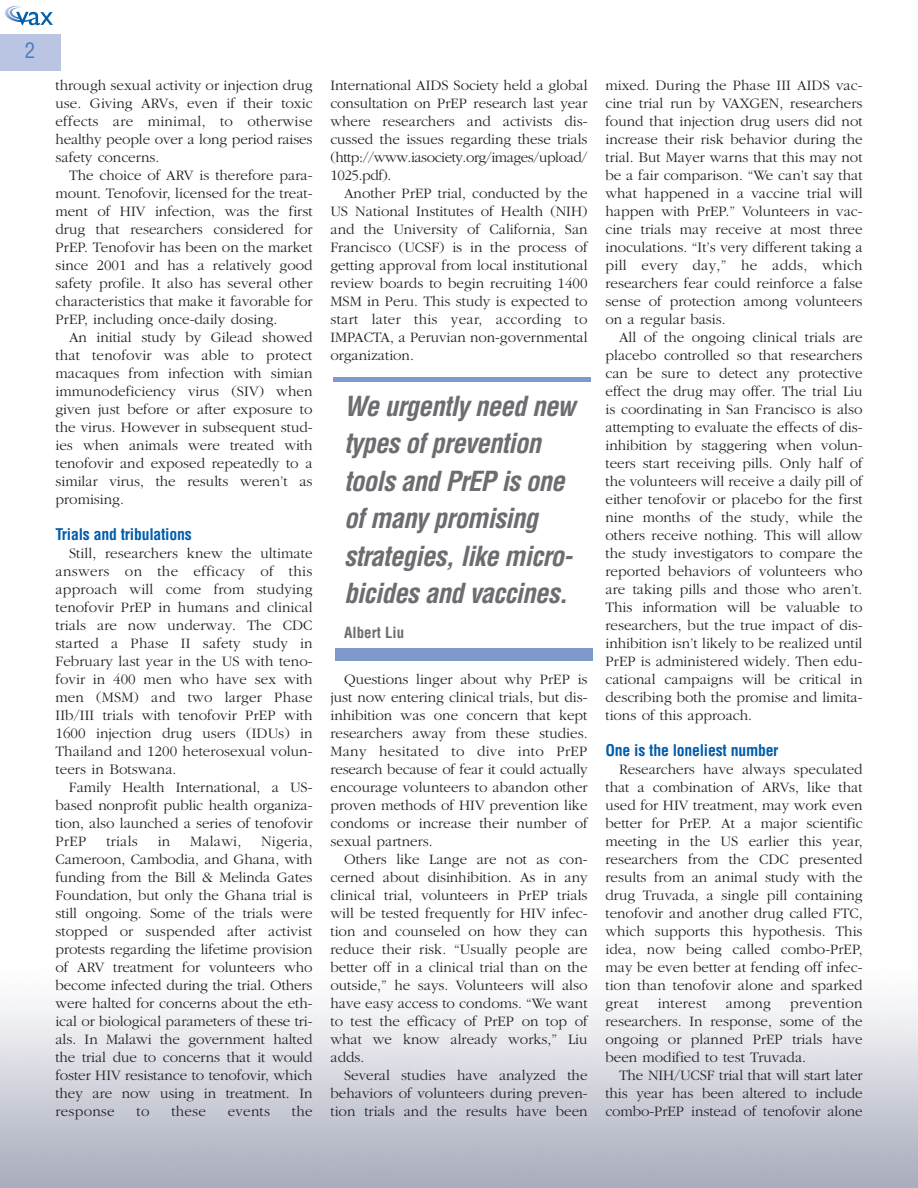
<style>
.page{position:relative;width:918px;height:1188px;background:#fff}
.page>*{position:absolute;margin:0;border:0;box-sizing:border-box;transform-origin:0 0}
.t1{font:italic 700 condensed 27px/37.5px "Helvetica";letter-spacing:-.03em;color:#6c6d70}
.t2{font:condensed 21px "Helvetica";color:#517dbd}
.t3{font:700 condensed 15.75px "Helvetica";letter-spacing:-.015em;color:#015dab}
.t4{font:300 15px/18px "Garamond";color:#231f20;text-align:justify}
.t5{font:700 condensed 15px "Helvetica";color:#6c6d70}
.t6{font:300 15px "Garamond";letter-spacing:.02em;color:#231f20}
</style>
<div class="page">
<div style="left:0;top:0;width:61px;height:71px;background:#b9c5e3"></div>
<div style="left:0;top:0;width:61px;height:34px;background:#fff"></div>
<img style="left:5px;top:5px;width:48px;height:21px">
<div style="left:336px;top:648px;width:257px;height:12px;background:#7f99cd"></div>
<hr style="left:333px;top:377px;width:258px;height:4px;background:#7f99cd">
<h2 class="t2" style="left:25px;top:42px;width:12px">2</h2>
<p class="t4" style="left:56px;top:76px;width:259px">through sexual activity or injection drug use. Giving ARVs, even if their toxic effects are minimal, to otherwise healthy people over a long period raises safety concerns.</p>
<p class="t4" style="left:56px;top:166px;width:259px;text-indent:14px">The choice of ARV is therefore para&shy;mount. Tenofovir, licensed for the treat&shy;ment of HIV infection, was the first drug that researchers considered for PrEP. Tenofovir has been on the market since 2001 and has a relatively good safety profile. It also has several other characteristics that make it favorable for PrEP, including once-daily dosing.</p>
<p class="t4" style="left:56px;top:328px;width:259px;text-indent:14px">An initial study by Gilead showed that tenofovir was able to protect macaques from infection with simian immunodeficiency virus (SIV) when given just before or after exposure to the virus. However in subsequent stud&shy;ies when animals were treated with tenofovir and exposed repeatedly to a similar virus, the results weren’t as promising.</p>
<p class="t3" style="left:56px;top:528px;width:138px">Trials and tribulations</p>
<p class="t4" style="left:55px;top:544px;width:259px;text-indent:14px">Still, researchers knew the ultimate answers on the efficacy of this approach will come from studying tenofovir PrEP in humans and clinical trials are now underway. The CDC started a Phase II safety study in February last year in the US with teno&shy;fovir in 400 men who have sex with men (MSM) and two larger Phase IIb/III trials with tenofovir PrEP with 1600 injection drug users (IDUs) in Thailand and 1200 heterosexual volun&shy;teers in Botswana.</p>
<p class="t4" style="left:55px;top:778px;width:259px;text-indent:14px">Family Health International, a US&shy;based nonprofit public health organiza&shy;tion, also launched a series of tenofovir PrEP</p>
<p class="t4" style="left:106px;top:832px;width:33px">trials</p>
<p class="t4" style="left:158px;top:832px;width:14px">in</p>
<p class="t4" style="left:190px;top:832px;width:53px">Malawi,</p>
<p class="t4" style="left:55px;top:832px;width:259px;text-indent:206px">Nigeria, Cameroon, Cambodia, and Ghana, with funding from the Bill &amp; Melinda Gates Foundation, but only the Ghana trial is still ongoing. Some of the trials were stopped or suspended after activist protests regarding the lifetime provision of ARV treatment for volunteers who become infected during the trial. Others were halted for concerns about the eth&shy;ical or biological parameters of these tri&shy;als. In Malawi the government halted the trial due to concerns that it would foster HIV resistance to tenofovir, which they are now using in treatment. In response</p>
<p class="t4" style="left:137px;top:1102px;width:14px">to</p>
<p class="t4" style="left:171px;top:1102px;width:36px">these</p>
<p class="t4" style="left:228px;top:1102px;width:44px">events</p>
<p class="t4" style="left:292px;top:1102px;width:22px">the</p>
<p class="t4" style="left:331px;top:76px;width:259px">International AIDS Society held a global consultation on PrEP research last year where researchers and activists dis&shy;cussed the issues regarding these trials (http://www.iasociety.org/images/upload/ 1025.pdf).</p>
<p class="t4" style="left:331px;top:184px;width:259px;text-indent:14px">Another PrEP trial, conducted by the US National Institutes of Health (NIH) and the University of California, San Francisco (UCSF) is in the process of getting approval from local institutional review boards to begin recruiting 1400<br>MSM in Peru. This study is expected to start later this year, according to IMPACTA, a Peruvian non-governmental organization.</p>
<h1 class="t1" style="left:344px;top:389px;width:233px">We urgently need new types of prevention tools and PrEP is one of many promising strategies, like micro&shy;bicides and vaccines.</h1>
<p class="t5" style="left:344px;top:626px;width:61px">Albert Liu</p>
<p class="t4" style="left:331px;top:670px;width:259px;text-indent:14px">Questions linger about why PrEP is just now entering clinical trials, but dis&shy;inhibition was one concern that kept researchers away from these studies.<br>Many hesitated to dive into PrEP research because of fear it could actually encourage volunteers to abandon other proven methods of HIV prevention like condoms or increase their number of sexual partners.</p>
<p class="t4" style="left:331px;top:850px;width:259px;text-indent:14px">Others like Lange are not as con&shy;cerned about disinhibition. As in any clinical trial, volunteers in PrEP trials will be tested frequently for HIV infec&shy;tion and counseled on how they can reduce their risk. “Usually people are better off in a clinical trial than on the outside,” he says. Volunteers will also have easy access to condoms. “We want to test the efficacy of PrEP on top of what we know already works,” Liu adds.</p>
<p class="t4" style="left:331px;top:1066px;width:259px;text-indent:14px">Several studies have analyzed the behaviors of volunteers during preven&shy;tion trials and the results have been</p>
<p class="t4" style="left:606px;top:76px;width:259px">mixed. During the Phase III AIDS vac&shy;cine trial run by VAXGEN, researchers found that injection drug users did not increase their risk behavior during the trial. But Mayer warns that this may not be a fair comparison. “We can’t say that what happened in a vaccine trial will happen with PrEP.” Volunteers in vac&shy;cine trials may receive at most three inoculations. “It’s very different taking a pill every day,” he adds, which researchers fear could reinforce a false sense of protection among volunteers on a regular basis.</p>
<p class="t4" style="left:605px;top:328px;width:259px;text-indent:14px">All of the ongoing clinical trials are placebo controlled so that researchers can be sure to detect any protective effect the drug may offer. The trial Liu is coordinating in San Francisco is also attempting to evaluate the effects of dis&shy;inhibition by staggering when volun&shy;teers start receiving pills. Only half of the volunteers will receive a daily pill of either tenofovir or placebo for the first nine months of the study, while the others receive nothing. This will allow the study investigators to compare the reported behaviors of volunteers who are taking pills and those who aren’t.<br>This information will be valuable to researchers, but the true impact of dis&shy;inhibition isn’t likely to be realized until PrEP is administered widely. Then edu&shy;cational campaigns will be critical in describing both the promise and limita&shy;tions of this approach.</p>
<p class="t3" style="left:606px;top:744px;width:175px">One is the loneliest number</p>
<p class="t4" style="left:606px;top:760px;width:259px;text-indent:14px">Researchers have always speculated that a combination of ARVs, like that used for HIV treatment, may work even better for PrEP. At a major scientific meeting in the US earlier this year, researchers from the CDC presented results from an animal study with the drug Truvada, a single pill containing tenofovir and another drug called FTC, which supports this hypothesis. This idea, now being called combo-PrEP, may be even better at fending off infec&shy;tion than tenofovir alone and sparked great</p>
<p class="t4" style="left:606px;top:994px;width:259px;text-indent:185px">prevention researchers. In response, some of the ongoing or planned PrEP trials have been modified to test Truvada.</p>
<p class="t4" style="left:606px;top:1066px;width:259px;text-indent:14px">The NIH/UCSF trial that will start later this year has been altered to include combo-PrEP instead of tenofovir alone</p>
<p class="t6" style="left:658px;top:994px;width:50px">interest</p>
<p class="t4" style="left:726px;top:994px;width:47px">among</p>
</div>
